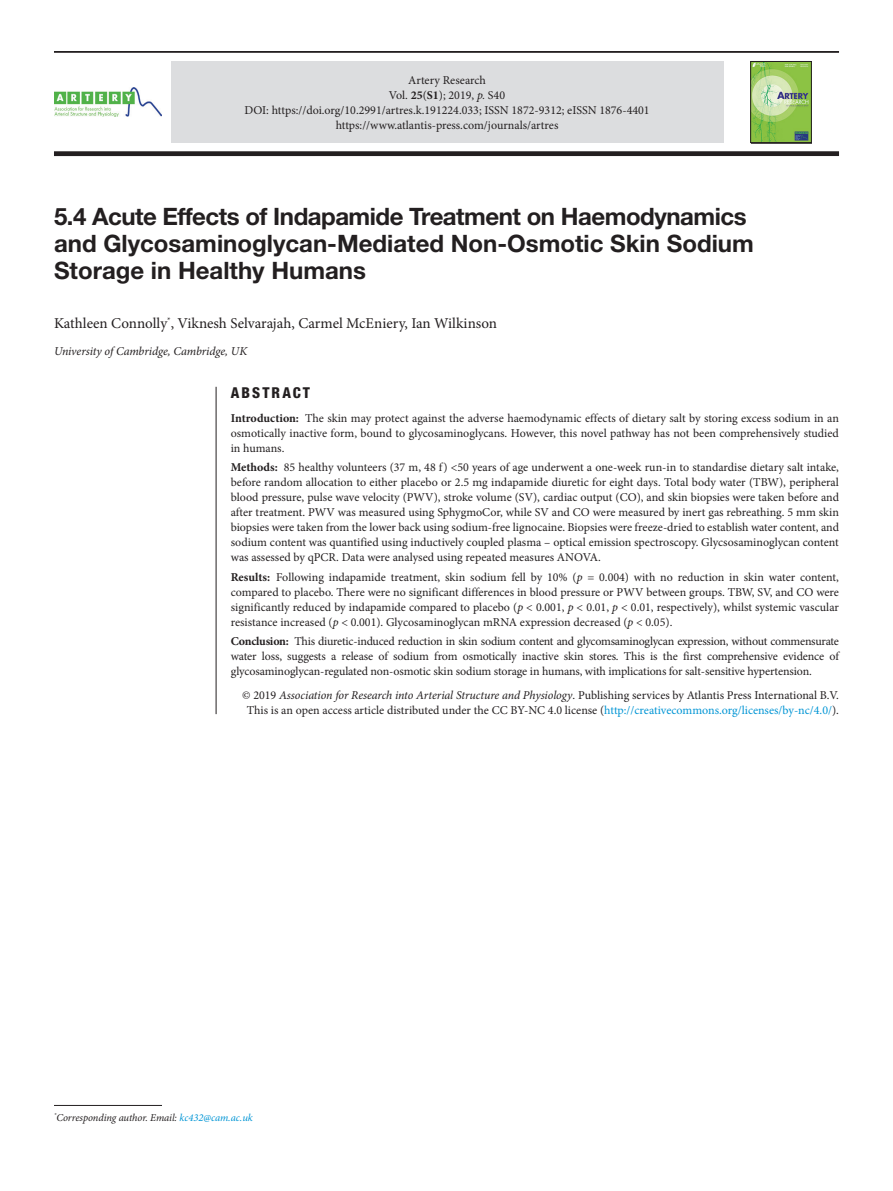
<style>
.page{position:relative;width:893px;height:1191px;background:#fff}
.page>*{position:absolute;margin:0;border:0;box-sizing:border-box;transform-origin:0 0}
.article_title{font:700 24px/27px "Helvetica Neue LT Std";color:#231f20}
.author_name{font:15px "Minion Pro";color:#231f20}
.article_info{font:800 condensed 15px "Helvetica Neue LT Std";letter-spacing:.14em;color:#231f20}
.abstract_text{font:12px/15px "Minion Pro";letter-spacing:-.005em;color:#231f20;text-align:justify}
.copyright{font:12px/15px "Minion Pro";color:#231f20;text-align:center}
.author-affil{font:italic 12px "Minion Pro";letter-spacing:-.01em;color:#231f20}
.t1{font:700 12px "Minion Pro";letter-spacing:-.01em;color:#231f20}
.corres_author{font:italic 10.5px "Minion Pro";letter-spacing:-.01em;color:#231f20}
.s1{font-weight:700}
.s2{font-style:italic}
.s3{color:#0095d5}
</style>
<div class="page">
<img style="left:54px;top:88px;width:108px;height:28px">
<hr style="left:54px;top:51px;width:785px;height:2px;background:#231f20">
<div style="left:54px;top:151px;width:785px;height:5px;background:#231f20"></div>
<div style="left:171px;top:62px;width:552px;height:81px;background:#dcdddf"></div>
<div style="left:751px;top:62px;width:61px;height:81px;background:#231f20;opacity:.55"></div>
<div style="left:751px;top:61px;width:60px;height:82px;border:1px solid #231f20"></div>
<hr style="left:216px;top:387px;width:1px;height:327px;background:#231f20">
<hr style="left:54px;top:1105px;width:108px;height:1px;background:#231f20">
<p class="abstract_text" style="left:389px;top:73px;width:118px;text-align:center">Artery Research<br>Vol. <span class="s1">25</span>(<span class="s1">S1</span>); 2019, <span class="s2">p.</span> S40</p>
<p class="abstract_text" style="left:244px;top:103px;width:407px;text-align:center">DOI: https://doi.org/10.2991/artres.k.191224.033; ISSN 1872-9312; eISSN 1876-4401 https://www.atlantis-press.com/journals/artres</p>
<p class="t1" style="left:383px;top:86px;width:129px">In Press, Corrected Proof</p>
<p class="abstract_text" style="left:370px;top:88px;width:156px">Vol. <span class="s1">0</span>(<span class="s1">0</span>); Month (2019), <span class="s2">pp.</span> 0–0</p>
<p class="abstract_text" style="left:447px;top:103px;width:27px">03 0</p>
<p class="article_title" style="left:54px;top:202px;width:701px">5.4 Acute Effects of Indapamide Treatment on Haemodynamics and Glycosaminoglycan-Mediated Non-Osmotic Skin Sodium<br>Storage in Healthy Humans</p>
<p class="author_name" style="left:54px;top:313px;width:445px">Kathleen Connolly<sup>*</sup>, Viknesh Selvarajah, Carmel McEniery, Ian Wilkinson</p>
<p class="author-affil" style="left:54px;top:343px;width:195px">University of Cambridge, Cambridge, UK</p>
<p class="article_info" style="left:231px;top:383px;width:81px">ABSTRACT</p>
<p class="abstract_text" style="left:231px;top:410px;width:610px"><span class="s1">Introduction:</span> The skin may protect against the adverse haemodynamic effects of dietary salt by storing excess sodium in an osmotically inactive form, bound to glycosaminoglycans. However, this novel pathway has not been comprehensively studied in humans.</p>
<p class="abstract_text" style="left:231px;top:460px;width:610px"><span class="s1">Methods:</span> 85 healthy volunteers (37 m, 48 f) &lt;50 years of age underwent a one-week run-in to standardise dietary salt intake, before random allocation to either placebo or 2.5 mg indapamide diuretic for eight days. Total body water (TBW), peripheral blood pressure, pulse wave velocity (PWV), stroke volume (SV), cardiac output (CO), and skin biopsies were taken before and after treatment. PWV was measured using SphygmoCor, while SV and CO were measured by inert gas rebreathing. 5 mm skin biopsies were taken from the lower back using sodium-free lignocaine. Biopsies were freeze-dried to establish water content, and sodium content was quantified using inductively coupled plasma – optical emission spectroscopy. Glycsosaminoglycan content was assessed by qPCR. Data were analysed using repeated measures ANOVA.</p>
<p class="abstract_text" style="left:231px;top:569px;width:610px"><span class="s1">Results:</span> Following indapamide treatment, skin sodium fell by 10% (<span class="s2">p</span> = 0.004) with no reduction in skin water content, compared to placebo. There were no significant differences in blood pressure or PWV between groups. TBW, SV, and CO were significantly reduced by indapamide compared to placebo (<span class="s2">p</span> &lt; 0.001, <span class="s2">p</span> &lt; 0.01, <span class="s2">p</span> &lt; 0.01, respectively), whilst systemic vascular resistance increased (<span class="s2">p</span> &lt; 0.001). Glycosaminoglycan mRNA expression decreased (<span class="s2">p</span> &lt; 0.05).</p>
<p class="abstract_text" style="left:231px;top:634px;width:610px"><span class="s1">Conclusion:</span> This diuretic-induced reduction in skin sodium content and glycomsaminoglycan expression, without commensurate water loss, suggests a release of sodium from osmotically inactive skin stores. This is the first comprehensive evidence of glycosaminoglycan-regulated non-osmotic skin sodium storage in humans, with implications for salt-sensitive hypertension.</p>
<p class="copyright" style="left:242px;top:688px;width:598px">© 2019 <span class="s2">Association for Research into Arterial Structure and Physiology</span>. Publishing services by Atlantis Press International B.V.<br>This is an open access article distributed under the CC BY-NC 4.0 license (<span class="s3">http://creativecommons.org/licenses/by-nc/4.0/</span>).</p>
<p class="corres_author" style="left:54px;top:1110px;width:200px"><sup>*</sup>Corresponding author. Email: <span class="s3">kc432@cam.ac.uk</span></p>
</div>
